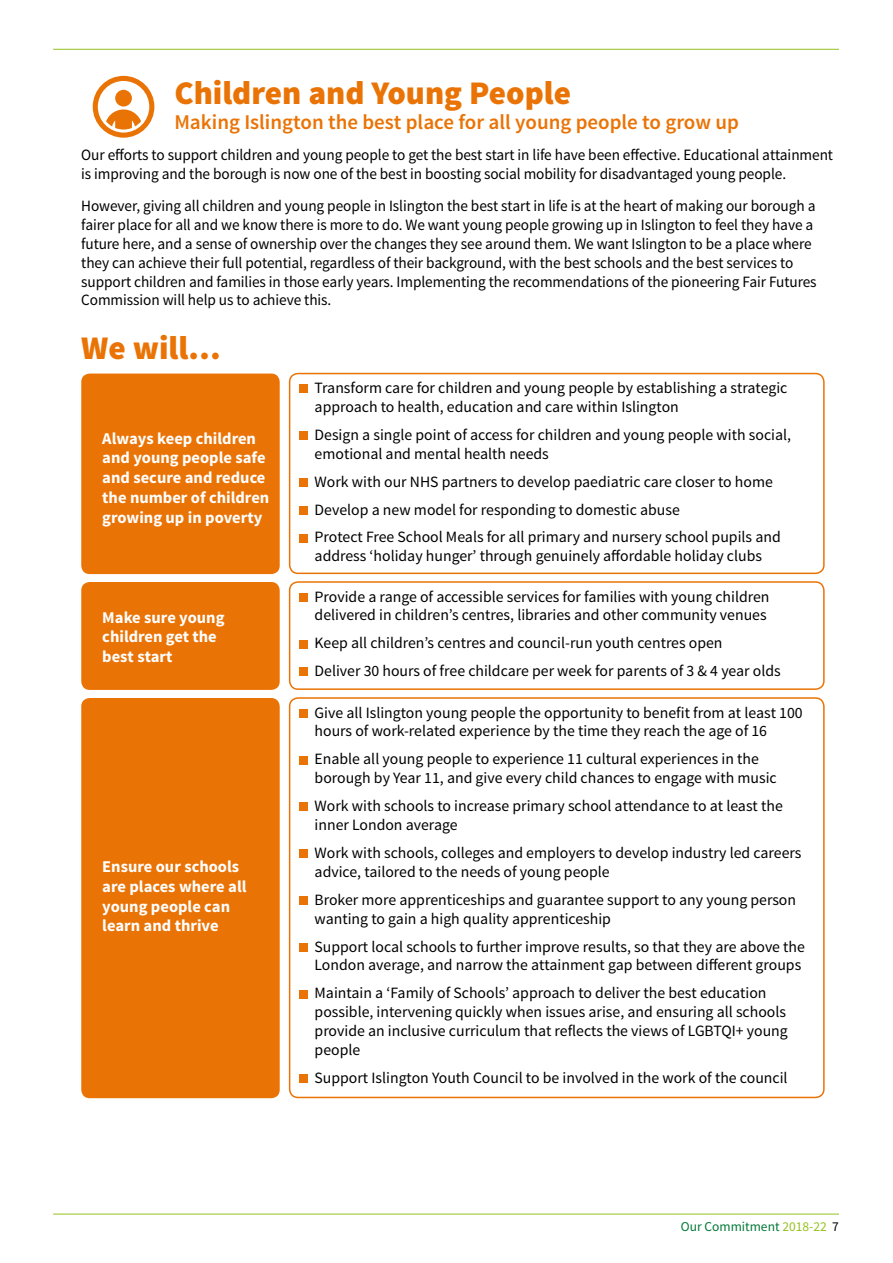
<style>
.page{position:relative;width:893px;height:1263px;background:#fff}
.page>*{position:absolute;margin:0;border:0;box-sizing:border-box;transform-origin:0 0}
.t1{font:900 33px "Source Sans Pro";color:#ea7305}
.t2{font:600 21px "Source Sans Pro";color:#ea7305}
.t3{font:700 16.5px/19.8px "Source Sans Pro";color:#fff}
.t4{font:15.75px/18.9px "Source Sans Pro";color:#000}
.t5{font:13.5px "Source Sans Pro";color:#007937}
.s1{color:#95c11f}
.s2{color:#000}
</style>
<div class="page">
<hr style="left:53px;top:1214px;width:786px;height:1px;background:#95c11f">
<hr style="left:53px;top:49px;width:786px;height:1px;background:#95c11f">
<div style="left:81px;top:374px;width:199px;height:200px;background:#ea7305;border-radius:9px"></div>
<div style="left:81px;top:582px;width:199px;height:108px;background:#ea7305;border-radius:9px"></div>
<div style="left:81px;top:698px;width:199px;height:400px;background:#ea7305;border-radius:9px"></div>
<div style="left:289px;top:373px;width:536px;height:201px;border:2px solid #ea7305;border-radius:9px"></div>
<div style="left:289px;top:581px;width:536px;height:109px;border:2px solid #ea7305;border-radius:9px"></div>
<div style="left:289px;top:697px;width:536px;height:401px;border:2px solid #ea7305;border-radius:9px"></div>
<div style="left:300px;top:385px;width:8px;height:8px;background:#ea7305"></div>
<div style="left:300px;top:431px;width:8px;height:9px;background:#ea7305"></div>
<div style="left:300px;top:478px;width:8px;height:9px;background:#ea7305"></div>
<div style="left:300px;top:506px;width:8px;height:9px;background:#ea7305"></div>
<div style="left:300px;top:534px;width:8px;height:8px;background:#ea7305"></div>
<div style="left:300px;top:593px;width:8px;height:8px;background:#ea7305"></div>
<div style="left:300px;top:640px;width:8px;height:8px;background:#ea7305"></div>
<div style="left:300px;top:668px;width:8px;height:8px;background:#ea7305"></div>
<div style="left:300px;top:709px;width:8px;height:8px;background:#ea7305"></div>
<div style="left:300px;top:756px;width:8px;height:8px;background:#ea7305"></div>
<div style="left:300px;top:803px;width:8px;height:8px;background:#ea7305"></div>
<div style="left:300px;top:849px;width:8px;height:9px;background:#ea7305"></div>
<div style="left:300px;top:896px;width:8px;height:9px;background:#ea7305"></div>
<div style="left:300px;top:943px;width:8px;height:8px;background:#ea7305"></div>
<div style="left:300px;top:990px;width:8px;height:8px;background:#ea7305"></div>
<div style="left:300px;top:1074px;width:8px;height:9px;background:#ea7305"></div>
<svg style="left:93px;top:76px;width:61px;height:62px"></svg>
<h1 class="t1" style="left:174px;top:71px;width:398px">Children and Young People</h1>
<h2 class="t2" style="left:174px;top:109px;width:566px">Making Islington the best place for all young people to grow up</h2>
<p class="t4" style="left:81px;top:145px;width:753px">Our efforts to support children and young people to get the best start in life have been effective. Educational attainment is improving and the borough is now one of the best in boosting social mobility for disadvantaged young people.</p>
<p class="t4" style="left:81px;top:196px;width:737px">However, giving all children and young people in Islington the best start in life is at the heart of making our borough a fairer place for all and we know there is more to do. We want young people growing up in Islington to feel they have a future here, and a sense of ownership over the changes they see around them. We want Islington to be a place where they can achieve their full potential, regardless of their background, with the best schools and the best services to support children and families in those early years. Implementing the recommendations of the pioneering Fair Futures Commission will help us to achieve this.</p>
<h1 class="t1" style="left:81px;top:326px;width:141px">We will…</h1>
<p class="t3" style="left:102px;top:429px;width:169px">Always keep children and young people safe and secure and reduce the number of children growing up in poverty</p>
<p class="t3" style="left:102px;top:608px;width:124px">Make sure young children get the best start</p>
<p class="t3" style="left:102px;top:857px;width:146px">Ensure our schools are places where all young people can learn and thrive</p>
<p class="t4" style="left:315px;top:379px;width:474px">Transform care for children and young people by establishing a strategic approach to health, education and care within Islington</p>
<p class="t4" style="left:315px;top:425px;width:478px">Design a single point of access for children and young people with social, emotional and mental health needs</p>
<p class="t4" style="left:315px;top:468px;width:468px;line-height:27.9px">Work with our NHS partners to develop paediatric care closer to home<br>Develop a new model for responding to domestic abuse<br>Protect Free School Meals for all primary and nursery school pupils and</p>
<p class="t4" style="left:315px;top:547px;width:449px">address ‘holiday hunger’ through genuinely affordable holiday clubs</p>
<p class="t4" style="left:315px;top:587px;width:456px">Provide a range of accessible services for families with young children delivered in children’s centres, libraries and other community venues</p>
<p class="t4" style="left:315px;top:629px;width:468px;line-height:27.9px">Keep all children’s centres and council-run youth centres open<br>Deliver 30 hours of free childcare per week for parents of 3 &amp; 4 year olds</p>
<p class="t4" style="left:315px;top:703px;width:490px">Give all Islington young people the opportunity to benefit from at least 100 hours of work-related experience by the time they reach the age of 16</p>
<p class="t4" style="left:315px;top:750px;width:464px">Enable all young people to experience 11 cultural experiences in the borough by Year 11, and give every child chances to engage with music</p>
<p class="t4" style="left:315px;top:797px;width:470px">Work with schools to increase primary school attendance to at least the inner London average</p>
<p class="t4" style="left:315px;top:843px;width:488px">Work with schools, colleges and employers to develop industry led careers advice, tailored to the needs of young people</p>
<p class="t4" style="left:315px;top:890px;width:483px">Broker more apprenticeships and guarantee support to any young person wanting to gain a high quality apprenticeship</p>
<p class="t4" style="left:315px;top:937px;width:492px">Support local schools to further improve results, so that they are above the<br>London average, and narrow the attainment gap between different groups</p>
<p class="t4" style="left:315px;top:984px;width:475px">Maintain a ‘Family of Schools’ approach to deliver the best education possible, intervening quickly when issues arise, and ensuring all schools provide an inclusive curriculum that reflects the views of LGBTQI+ young people</p>
<p class="t4" style="left:315px;top:1068px;width:474px">Support Islington Youth Council to be involved in the work of the council</p>
<p class="t5" style="left:681px;top:1218px;width:160px">Our Commitment <span class="s1">2018-22</span> <span class="s2">7</span></p>
</div>
